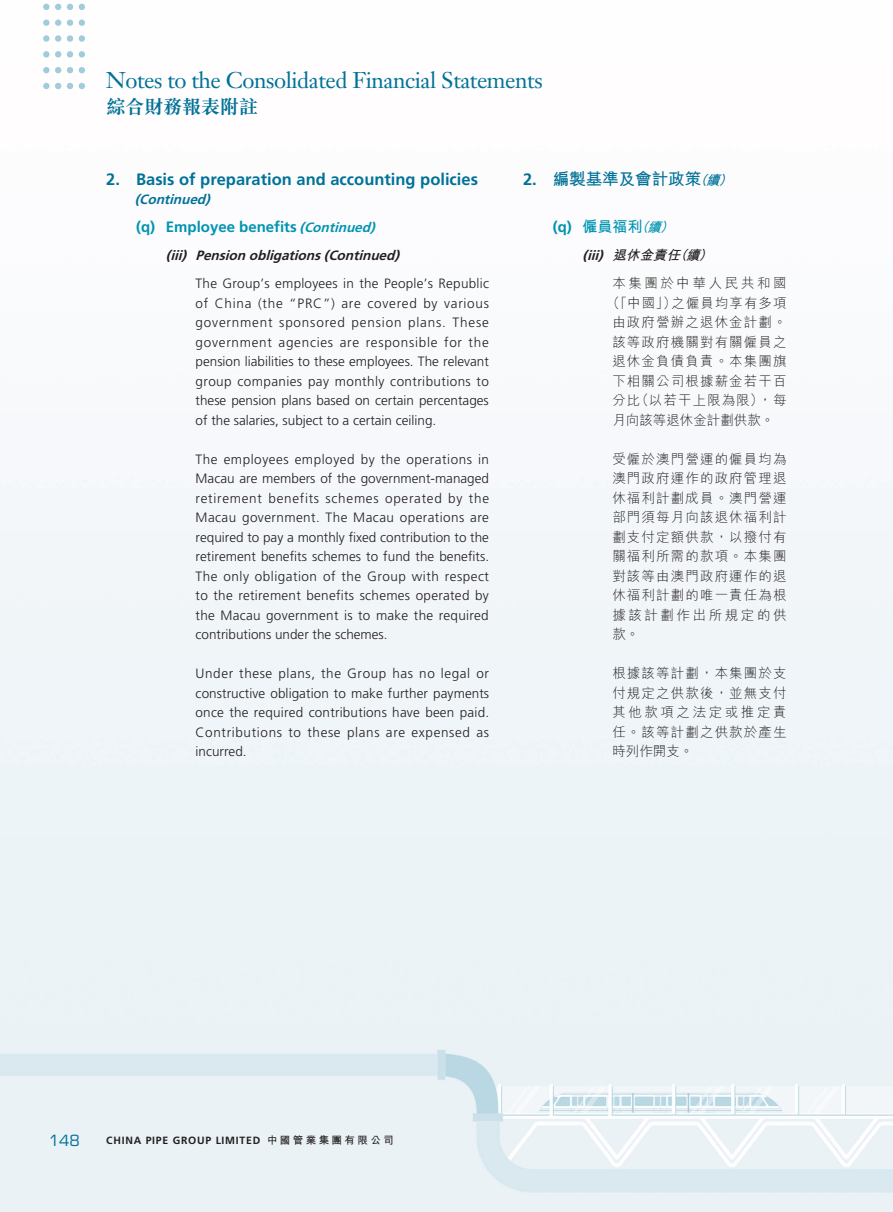
<style>
.page{position:relative;width:893px;height:1212px;background:#fff}
.page>*{position:absolute;margin:0;border:0;box-sizing:border-box;transform-origin:0 0}
.t1{font:22.5px "Janson Text LT Std";letter-spacing:-.02em;color:#007297}
.t2{font:700 19.5px "M Sung HK";letter-spacing:-.03em;color:#007297}
.t3{font:700 16.5px "Frutiger LT Std";color:#007297}
.t4{font:700 16.5px "M Hei HK";color:#007297}
.t5{font:700 15px "Frutiger LT Std";color:#0094b1}
.t6{font:700 15px "M Hei HK";color:#0094b1}
.t7{font:15px "Eurostile LT Std";color:#007297}
.t8{font:300 13.5px/19.5px "Frutiger LT Std";color:#231f20;text-align:justify}
.t9{font:300 13.5px/19.5px "M Hei HK";letter-spacing:.085em;color:#231f20;text-align:justify}
.t10{font:italic 700 13.5px "Frutiger LT Std";color:#231f20}
.t11{font:300 13.5px/28px "M Hei HK";letter-spacing:.19em;color:#231f20}
.t12{font:italic 700 13.5px "Frutiger LT Std";color:#007297}
.t13{font:700 10.5px "Frutiger LT Std";letter-spacing:.07em;color:#231f20}
.s1{font-style:italic;font-size:13.5px}
.s2{font-family:"Frutiger LT Std"}
.s3{font-family:"Frutiger LT Std";font-weight:700;font-style:italic}
.s4{font-weight:700;font-style:italic}
.s5{font-family:"M Hei HK"}
</style>
<div class="page">
<svg style="left:79px;top:4px;width:6px;height:6px"></svg>
<div style="left:79px;top:19px;width:6px;height:7px;background:#a1ccda;border-radius:50%"></div>
<div style="left:79px;top:35px;width:6px;height:7px;background:#a1ccda;border-radius:50%"></div>
<div style="left:79px;top:51px;width:6px;height:7px;background:#a1ccda;border-radius:50%"></div>
<svg style="left:79px;top:67px;width:6px;height:6px"></svg>
<svg style="left:79px;top:83px;width:6px;height:6px"></svg>
<svg style="left:67px;top:4px;width:6px;height:6px"></svg>
<div style="left:67px;top:19px;width:6px;height:7px;background:#a1ccda;border-radius:50%"></div>
<div style="left:67px;top:35px;width:6px;height:7px;background:#a1ccda;border-radius:50%"></div>
<div style="left:67px;top:51px;width:6px;height:7px;background:#a1ccda;border-radius:50%"></div>
<svg style="left:67px;top:67px;width:6px;height:6px"></svg>
<svg style="left:67px;top:83px;width:6px;height:6px"></svg>
<svg style="left:55px;top:4px;width:6px;height:6px"></svg>
<div style="left:55px;top:19px;width:6px;height:7px;background:#a1ccda;border-radius:50%"></div>
<div style="left:55px;top:35px;width:6px;height:7px;background:#a1ccda;border-radius:50%"></div>
<div style="left:55px;top:51px;width:6px;height:7px;background:#a1ccda;border-radius:50%"></div>
<svg style="left:55px;top:67px;width:6px;height:6px"></svg>
<svg style="left:55px;top:83px;width:6px;height:6px"></svg>
<div style="left:43px;top:4px;width:7px;height:6px;background:#a1ccda;border-radius:50%"></div>
<div style="left:43px;top:19px;width:7px;height:7px;background:#a1ccda;border-radius:50%"></div>
<div style="left:43px;top:35px;width:7px;height:7px;background:#a1ccda;border-radius:50%"></div>
<div style="left:43px;top:51px;width:7px;height:7px;background:#a1ccda;border-radius:50%"></div>
<div style="left:43px;top:67px;width:7px;height:6px;background:#a1ccda;border-radius:50%"></div>
<div style="left:43px;top:83px;width:7px;height:6px;background:#a1ccda;border-radius:50%"></div>
<h1 class="t1" style="left:106px;top:66px;width:438px">Notes to the Consolidated Financial Statements</h1>
<h2 class="t2" style="left:106px;top:93px;width:153px">綜合財務報表附註</h2>
<p class="t3" style="left:106px;top:169px;width:373px">2. Basis of preparation and accounting policies</p>
<p class="t12" style="left:135px;top:192px;width:81px">(Continued)</p>
<p class="t5" style="left:136px;top:218px;width:244px">(q) Employee benefits <span class="s1">(Continued)</span></p>
<p class="t10" style="left:166px;top:248px;width:239px">(iii) Pension obligations(Continued)</p>
<p class="t8" style="left:196px;top:274px;width:295px">The Group’s employees in the People’s Republic of China (the “PRC”) are covered by various government sponsored pension plans. These government agencies are responsible for the pension liabilities to these employees. The relevant group companies pay monthly contributions to these pension plans based on certain percentages of the salaries, subject to a certain ceiling.</p>
<p class="t8" style="left:196px;top:450px;width:295px">The employees employed by the operations in Macau are members of the government-managed retirement benefits schemes operated by the Macau government. The Macau operations are required to pay a monthly fixed contribution to the retirement benefits schemes to fund the benefits.<br>The only obligation of the Group with respect to the retirement benefits schemes operated by the Macau government is to make the required contributions under the schemes.</p>
<p class="t8" style="left:196px;top:664px;width:295px">Under these plans, the Group has no legal or constructive obligation to make further payments once the required contributions have been paid.<br>Contributions to these plans are expensed as incurred.</p>
<p class="t4" style="left:523px;top:167px;width:215px"><span class="s2">2.</span> 編製基準及會計政策<span class="s1">（續）</span></p>
<p class="t6" style="left:553px;top:216px;width:127px"><span class="s2">(q)</span> 僱員福利<span class="s1">（續）</span></p>
<p class="t11" style="left:612px;top:241px;width:176px;text-indent:-30px"><span class="s3">(iii)</span> <span class="s4">退休金責任（續）<br></span>本集團於中華人民共和國</p>
<p class="t9" style="left:606px;top:293px;width:182px;text-align:center">（「中國」）之僱員均享有多項由政府營辦之退休金計劃。該等政府機關對有關僱員之退休金負債負責。本集團旗下相關公司根據薪金若干百分比（以若干上限為限），每月向該等退休金計劃供款。</p>
<p class="t9" style="left:612px;top:449px;width:176px">受僱於澳門營運的僱員均為澳門政府運作的政府管理退休福利計劃成員。澳門營運部門須每月向該退休福利計劃支付定額供款，以撥付有關福利所需的款項。本集團對該等由澳門政府運作的退休福利計劃的唯一責任為根據該計劃作出所規定的供款。</p>
<p class="t9" style="left:612px;top:663px;width:176px">根據該等計劃，本集團於支付規定之供款後，並無支付其他款項之法定或推定責任。該等計劃之供款於產生時列作開支。</p>
<p class="t7" style="left:49px;top:1131px;width:33px">148</p>
<p class="t13" style="left:106px;top:1134px;width:289px">CHINA PIPE GROUP LIMITED <span class="s5">中國管業集團有限公司</span></p>
</div>
